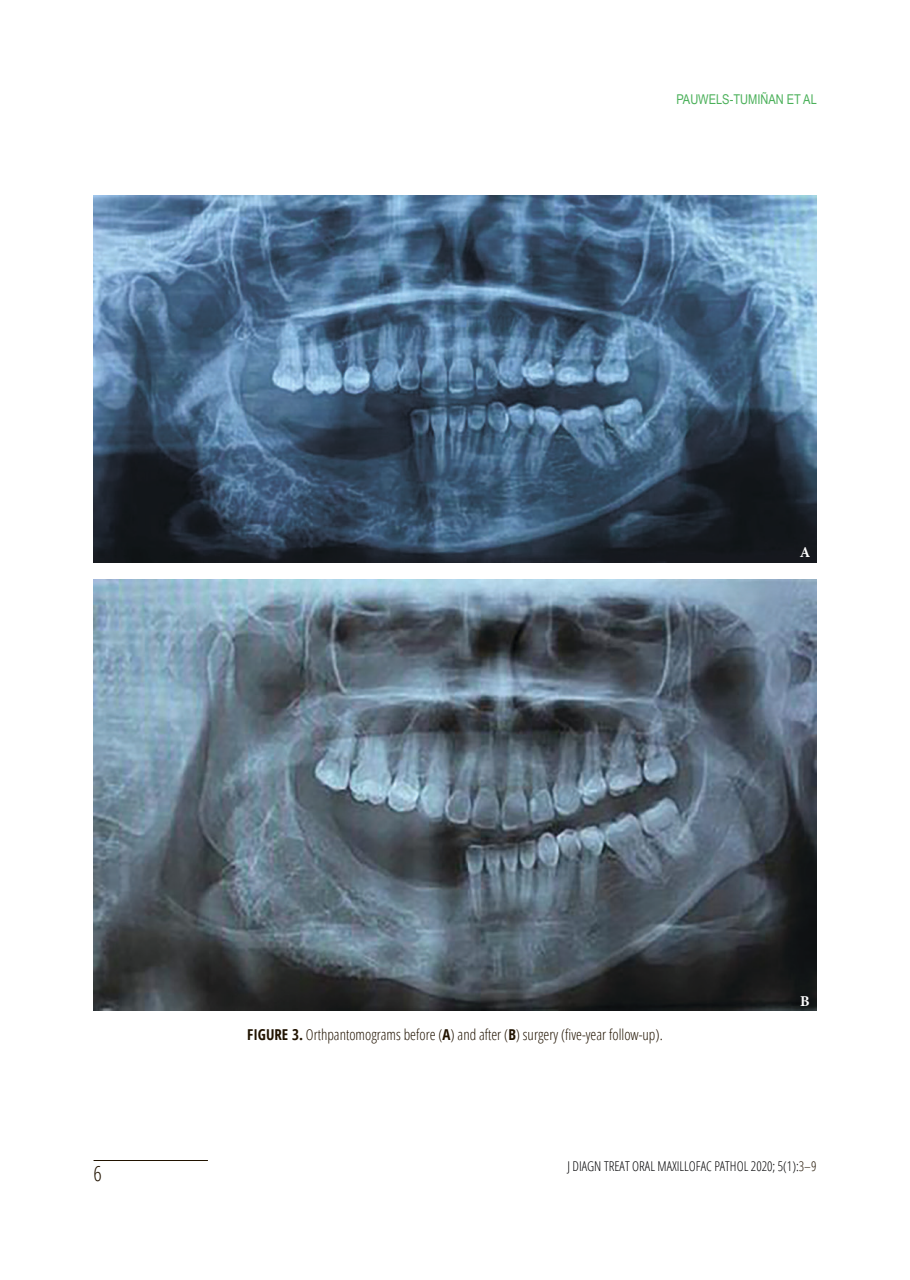
<style>
.page{position:relative;width:910px;height:1280px;background:#fff}
.page>*{position:absolute;margin:0;border:0;box-sizing:border-box;transform-origin:0 0}
.t1{font:300 condensed 21px "Open Sans";color:#211300}
.t2{font:300 condensed 15px "Open Sans";color:#211300}
.t3{font:700 15px "Minion Pro";color:#fff}
.Заголовок_статьи{font:300 condensed 13.5px "Open Sans";color:#000103}
.t4{font:13.5px "Arial Narrow";color:#4ab059}
.s1{font-weight:700}
.s2{color:#211300}
</style>
<div class="page">
<hr style="left:94px;top:1160px;width:114px;height:1px;background:#211300">
<img style="left:94px;top:580px;width:722px;height:431px">
<img style="left:94px;top:195px;width:722px;height:367px">
<p class="t4" style="left:676px;top:90px;width:142px">PAUWELS-TUMIÑAN ET AL</p>
<p class="t3" style="left:800px;top:541px;width:12px">A</p>
<h1 class="t1" style="left:94px;top:1159px;width:10px">6</h1>
<p class="t2" style="left:247px;top:1024px;width:417px"><span class="s1">FIGURE 3.</span> Orthpantomograms before (<span class="s1">A</span>) and after (<span class="s1">B</span>) surgery (five-year follow-up).</p>
<p class="t3" style="left:800px;top:990px;width:11px">B</p>
<p class="Заголовок_статьи" style="left:567px;top:1157px;width:251px">J DIAGN TREAT ORAL MAXILLOFAC PATHOL 2020; 5(1):<span class="s2">3–9</span></p>
</div>
